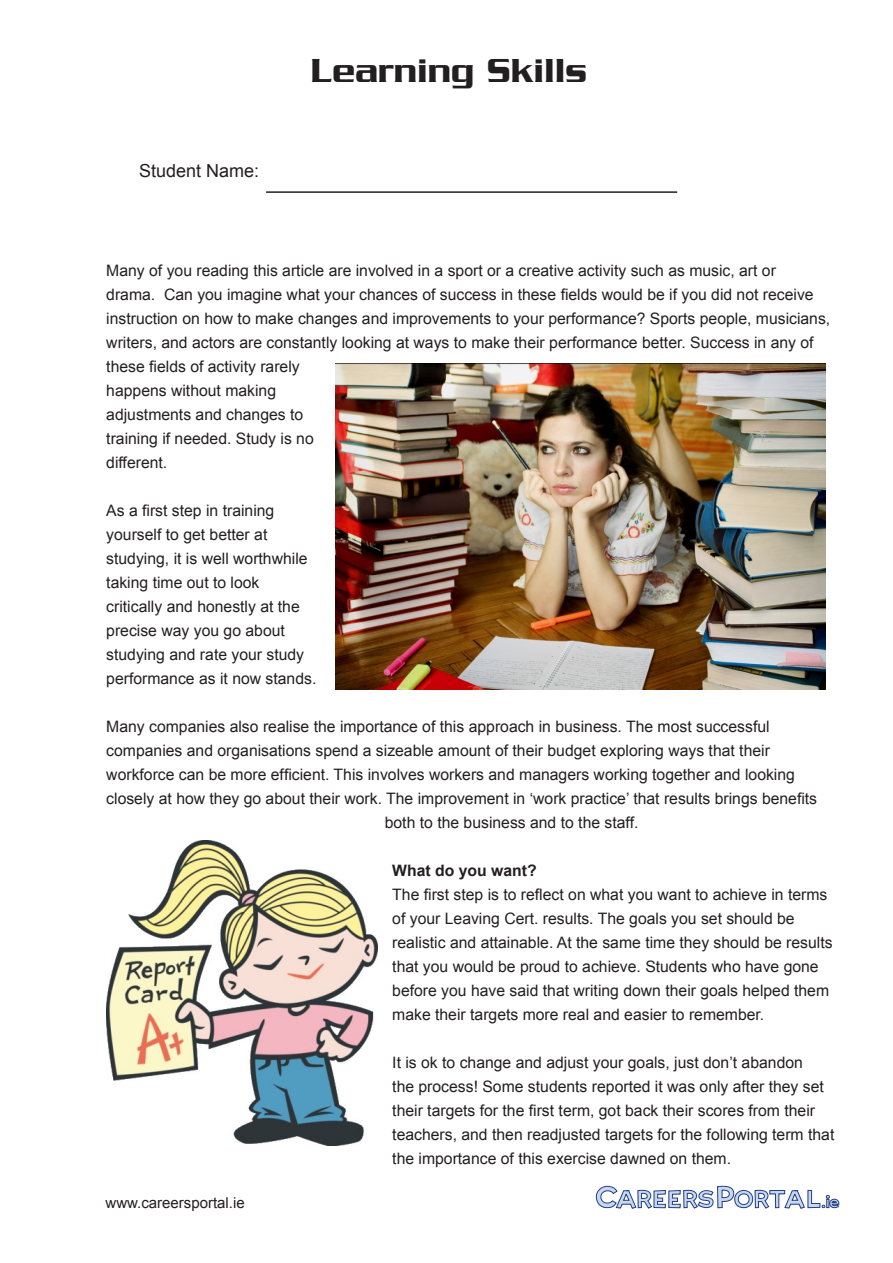
<style>
.page{position:relative;width:893px;height:1263px;background:#fff}
.page>*{position:absolute;margin:0;border:0;box-sizing:border-box;transform-origin:0 0}
.t1{font:500 36px "Serpentine";color:#231f20}
.t2{font:24.3px "Big Sky";color:#c6d8ef}
.t3{font:18px "Arial";color:#231f20}
.t4{font:15.75px/24px "Arial";color:#231f20}
.t5{font:700 15.75px "Arial";color:#231f20}
.t6{font:15px "Arial";color:#231f20}
.s1{font-size:30.45px}
.s2{font-size:16.2px}
</style>
<div class="page">
<svg style="left:596px;top:1186px;width:243px;height:23px"></svg>
<img style="left:106px;top:840px;width:272px;height:305px">
<hr style="left:266px;top:191px;width:411px;height:2px;background:#231f20">
<img style="left:336px;top:363px;width:490px;height:327px">
<p class="t3" style="left:139px;top:159px;width:122px">Student Name:</p>
<p class="t1" style="left:311px;top:50px;width:277px">Learning Skills</p>
<p class="t4" style="left:106px;top:259px;width:725px">Many of you reading this article are involved in a sport or a creative activity such as music, art or<br>drama. Can you imagine what your chances of success in these fields would be if you did not receive instruction on how to make changes and improvements to your performance? Sports people, musicians, writers, and actors are constantly looking at ways to make their performance better. Success in any of these fields of activity rarely<br>happens without making<br>adjustments and changes to<br>training if needed. Study is no<br>different.</p>
<p class="t4" style="left:106px;top:499px;width:212px">As a first step in training yourself to get better at studying, it is well worthwhile taking time out to look critically and honestly at the precise way you go about studying and rate your study performance as it now stands.</p>
<p class="t4" style="left:106px;top:715px;width:665px">Many companies also realise the importance of this approach in business. The most successful</p>
<p class="t4" style="left:106px;top:739px;width:665px">companies and organisations spend a sizeable amount of their budget exploring ways that their</p>
<p class="t4" style="left:106px;top:763px;width:690px">workforce can be more efficient. This involves workers and managers working together and looking</p>
<p class="t4" style="left:106px;top:787px;width:712px">closely at how they go about their work. The improvement in ‘work practice’ that results brings benefits</p>
<p class="t4" style="left:385px;top:811px;width:255px">both to the business and to the staff.</p>
<p class="t5" style="left:392px;top:860px;width:146px">What do you want?</p>
<p class="t4" style="left:392px;top:883px;width:442px">The first step is to reflect on what you want to achieve in terms of your Leaving Cert. results. The goals you set should be realistic and attainable. At the same time they should be results that you would be proud to achieve. Students who have gone before you have said that writing down their goals helped them make their targets more real and easier to remember.</p>
<p class="t4" style="left:392px;top:1051px;width:444px">It is ok to change and adjust your goals, just don’t abandon<br>the process! Some students reported it was only after they set their targets for the first term, got back their scores from their teachers, and then readjusted targets for the following term that the importance of this exercise dawned on them.</p>
<p class="t6" style="left:106px;top:1193px;width:141px">www.careersportal.ie</p>
<h2 class="t2" style="left:596px;top:1185px;width:244px"><span class="s1">C</span>AREERS<span class="s1">P</span>ORTAL<span class="s2">.ie</span></h2>
</div>
